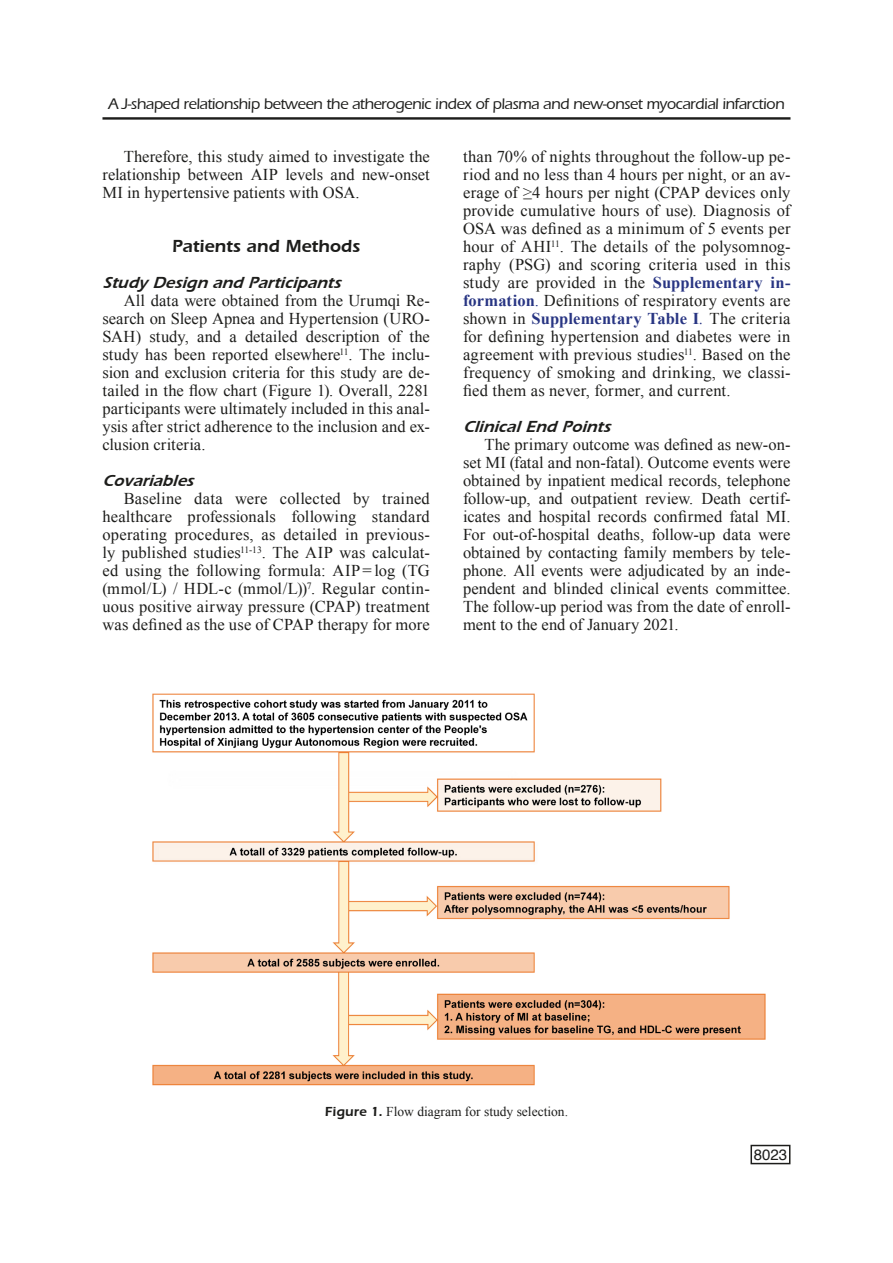
<style>
.page{position:relative;width:893px;height:1263px;background:#fff}
.page>*{position:absolute;margin:0;border:0;box-sizing:border-box;transform-origin:0 0}
.t1{font:18px "Eras Demi";color:#1d1d1b}
.t2{font:16.5px/18px "Times New Roman";letter-spacing:.005em;color:#1d1d1b;text-align:justify}
.t3{font:italic 16.5px "Eras Demi";color:#1d1d1b}
.t4{font:500 15.75px "Eras";letter-spacing:-.03em;color:#1d1d1b}
.t5{font:15px "Helvetica";color:#1d1d1b}
.t6{font:13.5px "Times New Roman";color:#1d1d1b}
.s1{font-weight:700;color:#283583}
.s2{color:#283583}
.s3{font-style:italic;color:#283583}
.s4{font-family:"Eras Demi"}
</style>
<div class="page">
<hr style="left:102px;top:117px;width:688px;height:3px;background:#1d1d1b">
<div style="left:750px;top:1145px;width:40px;height:19px;border:2px solid #1d1d1b"></div>
<img style="left:152px;top:693px;width:614px;height:393px">
<p class="t4" style="left:108px;top:95px;width:677px">A J-shaped relationship between the atherogenic index of plasma and new-onset myocardial infarction</p>
<p class="t2" style="left:102px;top:147px;width:329px;text-indent:21px">Therefore, this study aimed to investigate the relationship between AIP levels and new-onset MI in hypertensive patients with OSA.</p>
<p class="t1" style="left:172px;top:235px;width:190px">Patients and Methods</p>
<p class="t3" style="left:102px;top:273px;width:239px">Study Design and Participants</p>
<p class="t2" style="left:102px;top:291px;width:329px;text-indent:21px">All data were obtained from the Urumqi Re&shy;search on Sleep Apnea and Hypertension (URO-SAH) study, and a detailed description of the study has been reported elsewhere<sup>11</sup>. The inclu&shy;sion and exclusion criteria for this study are de&shy;tailed in the flow chart (Figure 1). Overall, 2281 participants were ultimately included in this anal&shy;ysis after strict adherence to the inclusion and ex&shy;clusion criteria.</p>
<p class="t3" style="left:102px;top:471px;width:92px">Covariables</p>
<p class="t2" style="left:102px;top:489px;width:329px;text-indent:21px">Baseline data were collected by trained healthcare professionals following standard operating procedures, as detailed in previous&shy;ly published studies<sup>11-13</sup>. The AIP was calculat&shy;ed using the following formula: AIP = log (TG (mmol/L) / HDL-c (mmol/L))<sup>7</sup>. Regular contin&shy;uous positive airway pressure (CPAP) treatment was defined as the use of CPAP therapy for more</p>
<p class="t2" style="left:463px;top:147px;width:329px">than 70% of nights throughout the follow-up pe&shy;riod and no less than 4 hours per night, or an av&shy;erage of ≥4 hours per night (CPAP devices only provide cumulative hours of use). Diagnosis of OSA was defined as a minimum of 5 events per hour of AHI<sup>11</sup>. The details of the polysomnog&shy;raphy (PSG) and scoring criteria used in this study are provided in the <span class="s1">Supplementary in&shy;formation</span><span class="s2">.</span> Definitions of respiratory events are shown in <span class="s1">Supplementary Table I</span><span class="s3">.</span> The criteria for defining hypertension and diabetes were in agreement with previous studies<sup>11</sup>. Based on the frequency of smoking and drinking, we classi&shy;fied them as never, former, and current.</p>
<p class="t3" style="left:463px;top:417px;width:148px">Clinical End Points</p>
<p class="t2" style="left:463px;top:435px;width:329px;text-indent:21px">The primary outcome was defined as new-on&shy;set MI (fatal and non-fatal). Outcome events were obtained by inpatient medical records, telephone follow-up, and outpatient review. Death certif&shy;icates and hospital records confirmed fatal MI.<br>For out-of-hospital deaths, follow-up data were obtained by contacting family members by tele&shy;phone. All events were adjudicated by an inde&shy;pendent and blinded clinical events committee.<br>The follow-up period was from the date of enroll&shy;ment to the end of January 2021.</p>
<p class="t6" style="left:325px;top:1102px;width:245px"><span class="s4">Figure 1.</span> Flow diagram for study selection.</p>
<p class="t5" style="left:754px;top:1143px;width:35px">8023</p>
</div>
